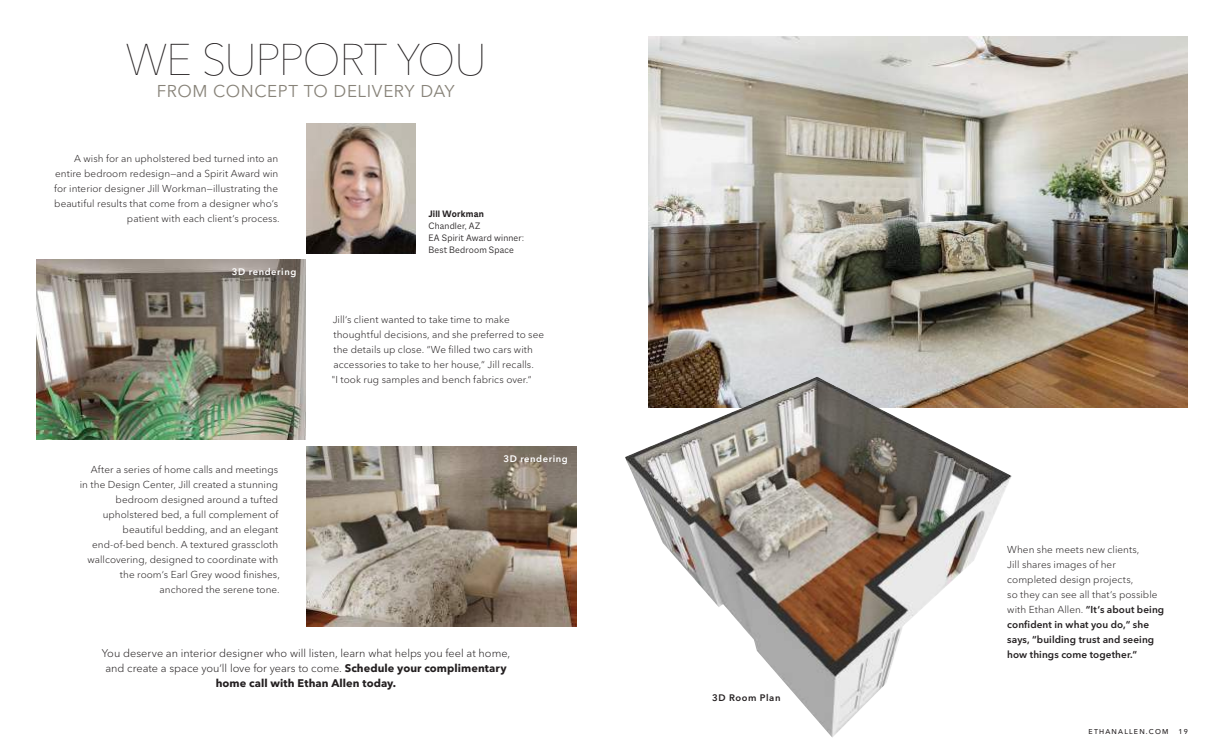
<style>
.page{position:relative;width:1224px;height:756px;background:#fff}
.page>*{position:absolute;margin:0;border:0;box-sizing:border-box;transform-origin:0 0}
.t1{font:200 44px "Avenir Next LT Pro";letter-spacing:-.035em;color:#231f20}
.t2{font:17px "Avenir Next LT Pro";letter-spacing:.03em;color:#878278}
.t3{font:300 11px/15px "Avenir Next LT Pro";color:#231f20;text-align:center}
.t4{font:300 10px/15px "Avenir Next LT Pro";letter-spacing:.005em;color:#231f20;text-align:right}
.t5{font:300 10px/12px "Macklin Sans";letter-spacing:.02em;color:#231f20}
.t6{font:700 10px "Macklin Sans";letter-spacing:.02em;color:#231f20}
.t7{font:600 9.4px "Avenir Next LT Pro";letter-spacing:.06em;color:#fff}
.t8{font:600 9.4px "Avenir Next LT Pro";letter-spacing:.06em;color:#231f20}
.t9{font:500 7px "Avenir Next LT Pro";letter-spacing:.17em;color:#231f20}
.s1{font-weight:700}
.s2{font-weight:600}
</style>
<div class="page">
<img style="left:36px;top:260px;width:270px;height:180px">
<img style="left:306px;top:123px;width:109px;height:130px">
<img style="left:306px;top:446px;width:270px;height:180px">
<img style="left:648px;top:36px;width:540px;height:372px">
<img style="left:625px;top:377px;width:387px;height:361px">
<h1 class="t1" style="left:125px;top:33px;width:363px">WE SUPPORT YOU</h1>
<h2 class="t2" style="left:157px;top:81px;width:300px">FROM CONCEPT TO DELIVERY DAY</h2>
<p class="t4" style="left:54px;top:151px;width:227px">A wish for an upholstered bed turned into an entire bedroom redesign—and a Spirit Award win for interior designer Jill Workman—illustrating the beautiful results that come from a designer who‘s patient with each client‘s process.</p>
<p class="t7" style="left:232px;top:266px;width:66px">3D rendering</p>
<p class="t4" style="left:80px;top:462px;width:202px">After a series of home calls and meetings<br>in the Design Center, Jill created a stunning bedroom designed around a tufted upholstered bed, a full complement of beautiful bedding, and an elegant end-of-bed bench. A textured grasscloth wallcovering, designed to coordinate with the room‘s Earl Grey wood finishes, anchored the serene tone.</p>
<p class="t6" style="left:428px;top:208px;width:57px">Jill Workman</p>
<p class="t5" style="left:428px;top:220px;width:97px">Chandler, AZ<br>EA Spirit Award winner:<br>Best Bedroom Space</p>
<p class="t4" style="left:331px;top:312px;width:214px;text-align:left">Jill‘s client wanted to take time to make thoughtful decisions, and she preferred to see the details up close. “We filled two cars with accessories to take to her house,“ Jill recalls.<br>"I took rug samples and bench fabrics over.“</p>
<p class="t7" style="left:504px;top:453px;width:66px">3D rendering</p>
<p class="t3" style="left:102px;top:645px;width:410px">You deserve an interior designer who will listen, learn what helps you feel at home, and create a space you‘ll love for years to come. <span class="s1">Schedule your complimentary home call with Ethan Allen today.</span></p>
<p class="t8" style="left:712px;top:692px;width:70px">3D Room Plan</p>
<p class="t4" style="left:1007px;top:542px;width:158px;text-align:left">When she meets new clients,<br>Jill shares images of her completed design projects,<br>so they can see all that‘s possible with Ethan Allen. <span class="s2">“It‘s about being confident in what you do,“ she says, “building trust and seeing how things come together.“</span></p>
<p class="t9" style="left:1089px;top:727px;width:81px">ETHANALLEN.COM</p>
<p class="t9" style="left:1178px;top:727px;width:11px">19</p>
</div>
